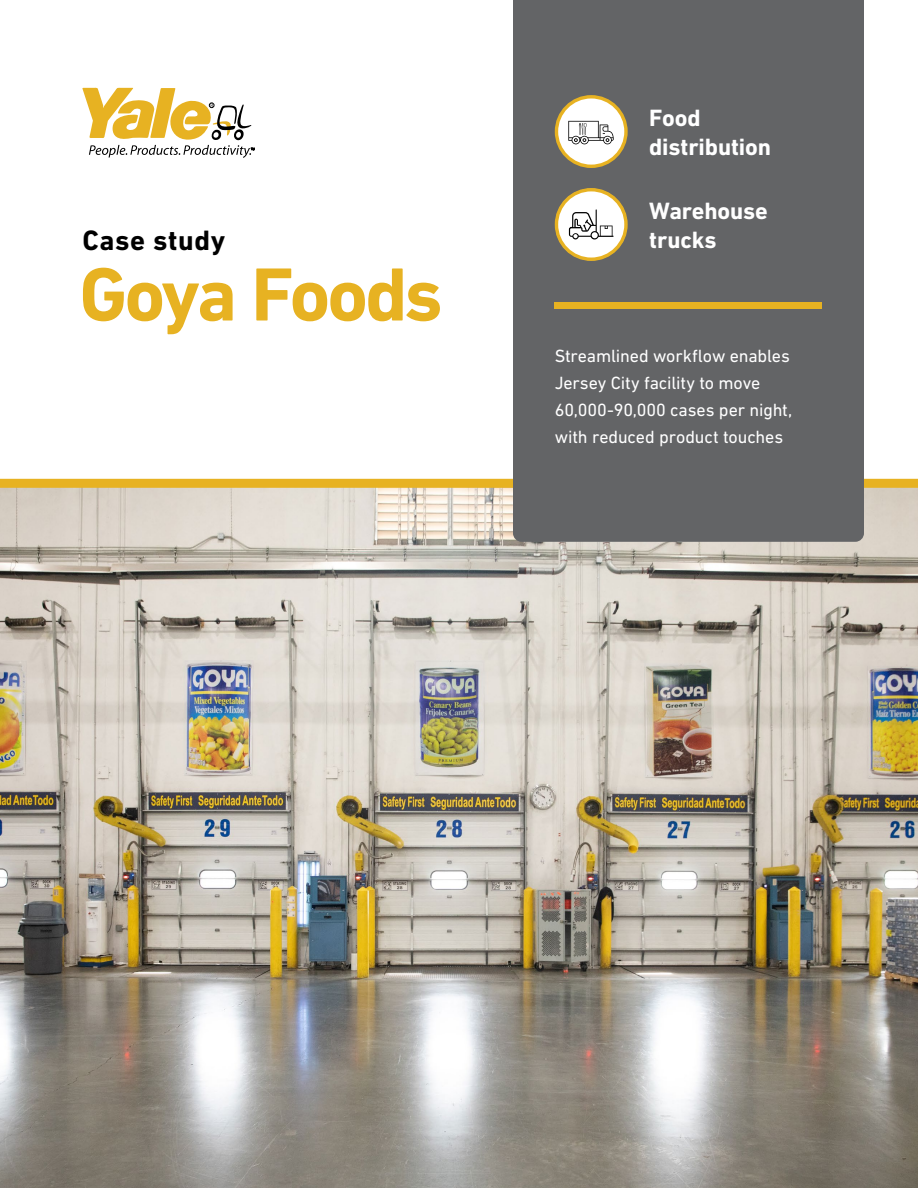
<style>
.page{position:relative;width:918px;height:1188px;background:#fff}
.page>*{position:absolute;margin:0;border:0;box-sizing:border-box;transform-origin:0 0}
.t1{font:700 76.5px "DIN Next LT Pro";letter-spacing:-.04em;color:#e7b222}
.t2{font:700 28.5px "DIN Next LT Pro";letter-spacing:.02em;color:#000}
.t3{font:700 24px/28.8px "DIN Next LT Pro";letter-spacing:-.005em;color:#fff}
.t4{font:18px/27px "DIN Next LT Pro";letter-spacing:-.005em;color:#fff}
</style>
<div class="page">
<img style="left:0;top:488px;width:918px;height:700px">
<div style="left:0;top:479px;width:918px;height:9px;background:#e7b222"></div>
<div style="left:513px;top:0;width:351px;height:542px;background:#636466"></div>
<svg style="left:82px;top:88px;width:172px;height:69px"></svg>
<div style="left:555px;top:302px;width:267px;height:7px;background:#e7b222"></div>
<svg style="left:555px;top:95px;width:73px;height:73px"></svg>
<svg style="left:555px;top:188px;width:73px;height:73px"></svg>
<h2 class="t2" style="left:82px;top:224px;width:144px">Case study</h2>
<h1 class="t1" style="left:79px;top:250px;width:365px">Goya Foods</h1>
<h3 class="t3" style="left:649px;top:104px;width:123px">Food distribution</h3>
<h3 class="t3" style="left:649px;top:196px;width:120px">Warehouse trucks</h3>
<p class="t4" style="left:555px;top:343px;width:239px">Streamlined workflow enables<br>Jersey City facility to move<br>60,000-90,000 cases per night, with reduced product touches</p>
</div>
